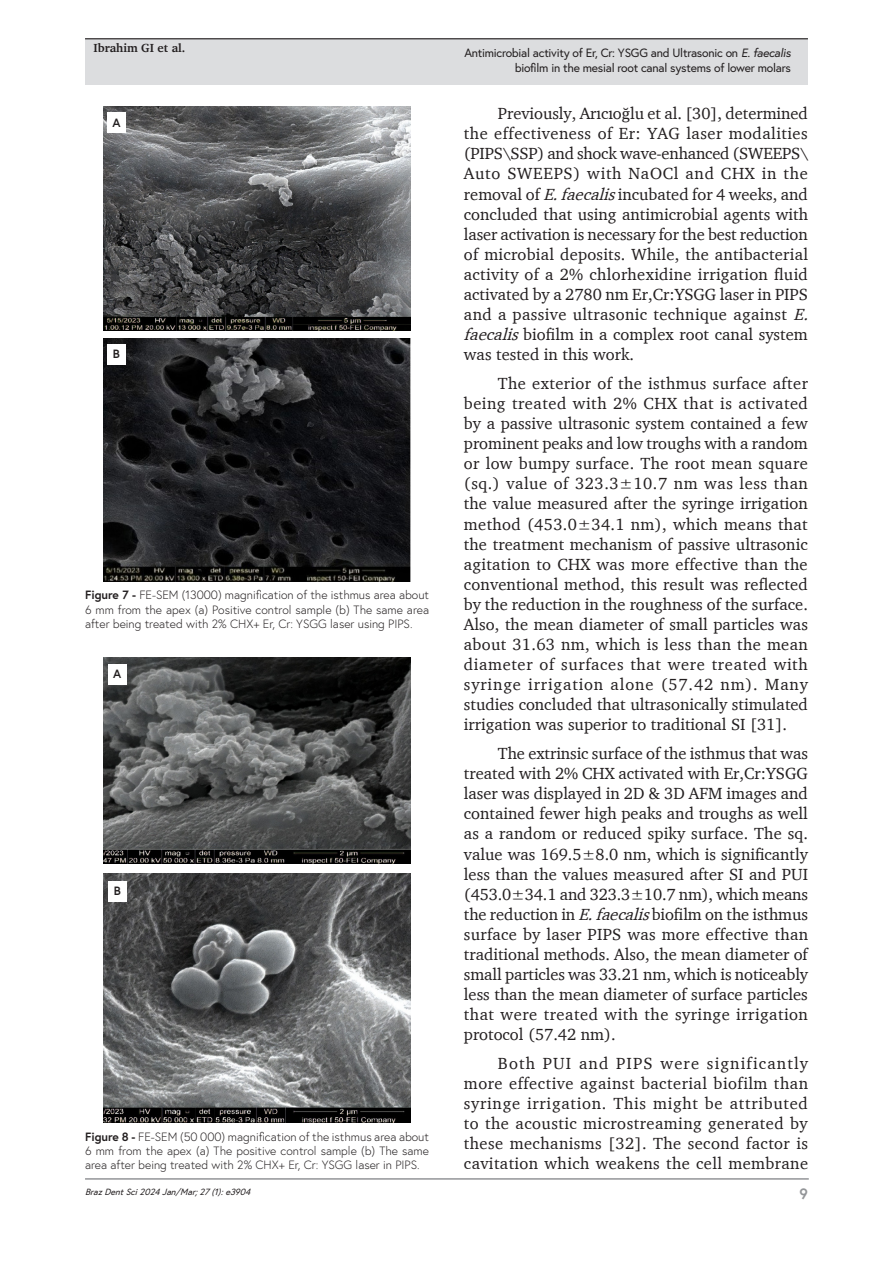
<style>
.page{position:relative;width:893px;height:1263px;background:#fff}
.page>*{position:absolute;margin:0;border:0;box-sizing:border-box;transform-origin:0 0}
.Paragraph{font:16.5px/20.1px "Charter";letter-spacing:.005em;color:#231f20;text-align:justify}
.t1{font:700 15px "Europa";color:#939598}
.FigureCaption{font:300 12px/14.4px "Europa";color:#231f20;text-align:justify}
.t2{font:12px/14.4px "Europa";letter-spacing:-.02em;color:#231f20;text-align:right}
.t3{font:700 12px "Charter";color:#231f20}
.FigureCaption-2{font:700 12px "Europa";color:#231f20}
.t4{font:italic 9px "Europa";color:#231f20}
.t5{font:8.4px "Times New Roman";color:#000}
.s1{font-weight:700}
.s2{font-style:italic}
.s3{font-family:"Cambria Math"}
</style>
<div class="page">
<hr style="left:85px;top:1178px;width:724px;height:2px;background:#939598">
<div style="left:85px;top:39px;width:723px;height:46px;background:#dcdddf"></div>
<hr style="left:85px;top:38px;width:723px;height:1px;background:#231f20">
<img style="left:104px;top:106px;width:306px;height:224px">
<img style="left:103px;top:338px;width:308px;height:243px">
<div style="left:107px;top:113px;width:19px;height:20px;background:#fff"></div>
<div style="left:107px;top:344px;width:19px;height:21px;background:#fff"></div>
<img style="left:103px;top:658px;width:308px;height:206px">
<img style="left:103px;top:874px;width:308px;height:249px">
<div style="left:108px;top:665px;width:19px;height:20px;background:#fff"></div>
<div style="left:108px;top:881px;width:19px;height:20px;background:#fff"></div>
<p class="t3" style="left:94px;top:41px;width:93px">Ibrahim GI et al.</p>
<p class="FigureCaption-2" style="left:112px;top:114px;width:10px">A</p>
<p class="FigureCaption-2" style="left:113px;top:346px;width:9px">B</p>
<p class="FigureCaption" style="left:85px;top:588px;width:346px"><span class="s1">Figure 7 -</span> FE-SEM (13000) magnification of the isthmus area about 6 mm from the apex (a) Positive control sample (b) The same area after being treated with 2% CHX+ Er, Cr: YSGG laser using PIPS.</p>
<p class="FigureCaption-2" style="left:113px;top:666px;width:10px">A</p>
<p class="FigureCaption-2" style="left:114px;top:883px;width:9px">B</p>
<p class="FigureCaption" style="left:85px;top:1129px;width:345px"><span class="s1">Figure 8 -</span> FE-SEM (50 000) magnification of the isthmus area about 6 mm from the apex (a) The positive control sample (b) The same area after being treated with 2% CHX+ Er, Cr: YSGG laser in PIPS.</p>
<p class="t5" style="left:231px;top:1133px;width:36px">Figure 8 b</p>
<p class="t4" style="left:85px;top:1185px;width:170px">BrazDentSci2024Jan/Mar;27(1):e3904</p>
<p class="t2" style="left:464px;top:46px;width:328px">Antimicrobial activity of Er, Cr: YSGG and Ultrasonic on <span class="s2">E. faecalis </span>biofilm in the mesial root canal systems of lower molars</p>
<p class="Paragraph" style="left:464px;top:103px;width:351px;text-align:left;text-indent:34px">Previously, Arıcıo<span class="s3">ğ</span>lu et al. [30], determined the effectiveness of Er: YAG laser modalities (PIPS\SSP) and shock wave-enhanced (SWEEPS\ Auto SWEEPS) with NaOCl and CHX in the removal of <span class="s2">E.faecalis</span>incubated for 4 weeks, and concluded that using antimicrobial agents with laser activation is necessary for the best reduction of microbial deposits. While, the antibacterial activity of a 2% chlorhexidine irrigation fluid activated by a 2780 nm Er,Cr:YSGG laser in PIPS and a passive ultrasonic technique against <span class="s2">E. faecalis</span>biofilm in a complex root canal system was tested in this work.</p>
<p class="Paragraph" style="left:464px;top:373px;width:346px;text-indent:34px">The exterior of the isthmus surface after being treated with 2% CHX that is activated by a passive ultrasonic system contained a few prominent peaks and low troughs with a random or low bumpy surface. The root mean square (sq.) value of 323.3±10.7 nm was less than the value measured after the syringe irrigation method (453.0±34.1 nm), which means that the treatment mechanism of passive ultrasonic agitation to CHX was more effective than the conventional method, this result was reflected by the reduction in the roughness of the surface.<br>Also, the mean diameter of small particles was about 31.63 nm, which is less than the mean diameter of surfaces that were treated with syringe irrigation alone (57.42 nm). Many studies concluded that ultrasonically stimulated irrigation was superior to traditional SI [31].</p>
<p class="Paragraph" style="left:464px;top:743px;width:346px;text-indent:34px">The extrinsic surface of the isthmus that was treated with 2% CHX activated with Er,Cr:YSGG laser was displayed in 2D &amp; 3D AFM images and contained fewer high peaks and troughs as well as a random or reduced spiky surface. The sq. value was 169.5±8.0 nm, which is significantly less than the values measured after SI and PUI (453.0±34.1 and 323.3±10.7 nm), which means the reduction in <span class="s2">E.faecalis</span>biofilm on the isthmus surface by laser PIPS was more effective than traditional methods. Also, the mean diameter of small particles was 33.21 nm, which is noticeably less than the mean diameter of surface particles that were treated with the syringe irrigation protocol (57.42 nm).</p>
<p class="Paragraph" style="left:464px;top:1053px;width:346px;text-indent:34px">Both PUI and PIPS were significantly more effective against bacterial biofilm than syringe irrigation. This might be attributed to the acoustic microstreaming generated by these mechanisms [32]. The second factor is cavitation which weakens the cell membrane</p>
<p class="t1" style="left:799px;top:1184px;width:10px">9</p>
</div>
